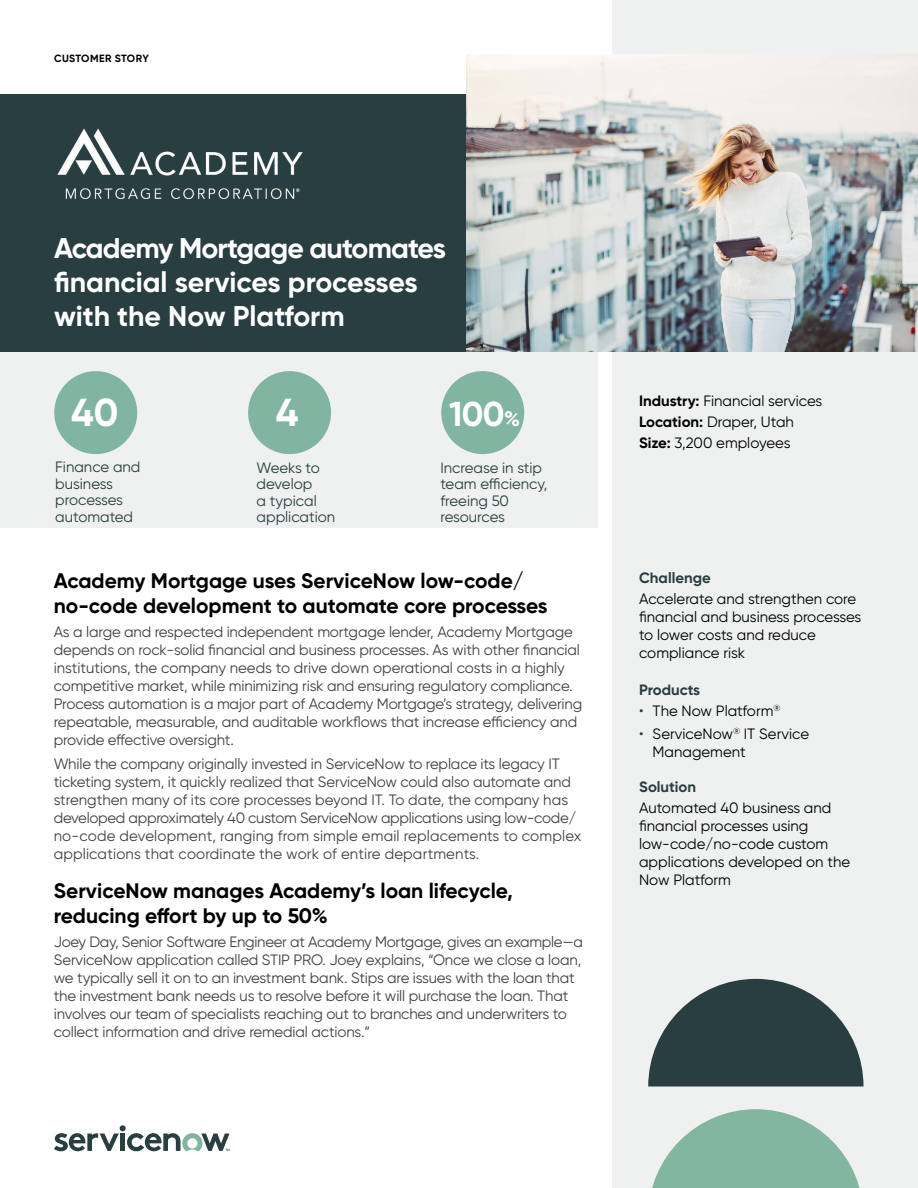
<style>
.page{position:relative;width:918px;height:1188px;background:#fff}
.page>*{position:absolute;margin:0;border:0;box-sizing:border-box;transform-origin:0 0}
.t1{font:700 39px "Gilroy";color:#fff}
.t2{font:700 34.5px "Gilroy";color:#fff}
.t3{font:700 28.5px/34.2px "Gilroy";letter-spacing:-.02em;color:#fff}
.t4{font:700 21px/25.2px "Gilroy";color:#000}
.t5{font:15px/18px "Gilroy";letter-spacing:-.01em;color:#414042}
.t6{font:15px/18px "Gilroy";color:#000}
.t7{font:15px/16.5px "Gilroy";color:#293e40}
.t8{font:700 15px "Gilroy";color:#293e40}
.t9{font:700 10.5px "Gilroy";letter-spacing:.035em;color:#000}
.s1{font-size:21px}
.s2{font-weight:700}
.s3{color:#293e40}
</style>
<div class="page">
<div style="left:0;top:346px;width:598px;height:182px;background:#eff0f0"></div>
<div style="left:54px;top:371px;width:83px;height:83px;background:#81b5a1;border-radius:50%"></div>
<div style="left:248px;top:371px;width:83px;height:83px;background:#81b5a1;border-radius:50%"></div>
<div style="left:441px;top:371px;width:83px;height:83px;background:#81b5a1;border-radius:50%"></div>
<div style="left:612px;top:0;width:306px;height:1188px;background:#eff0f0"></div>
<svg style="left:648px;top:979px;width:216px;height:108px"></svg>
<svg style="left:652px;top:1109px;width:208px;height:79px"></svg>
<div style="left:0;top:94px;width:918px;height:258px;background:#293e40"></div>
<svg style="left:54px;top:1125px;width:176px;height:26px"></svg>
<img style="left:57px;top:128px;width:246px;height:71px">
<img style="left:466px;top:54px;width:452px;height:298px">
<p class="t9" style="left:54px;top:52px;width:96px">CUSTOMER STORY</p>
<h3 class="t3" style="left:54px;top:231px;width:393px">Academy Mortgage automates financial services processes with the Now Platform</h3>
<h1 class="t1" style="left:71px;top:388px;width:49px">40</h1>
<h1 class="t1" style="left:276px;top:388px;width:24px">4</h1>
<h2 class="t2" style="left:449px;top:392px;width:72px">100<span class="s1">%</span></h2>
<p class="t7" style="left:55px;top:459px;width:87px">Finance and business processes automated</p>
<p class="t7" style="left:257px;top:459px;width:80px">Weeks to develop<br>a typical application</p>
<p class="t7" style="left:440px;top:459px;width:108px">Increase in stip team efficiency, freeing 50 resources</p>
<h3 class="t4" style="left:54px;top:568px;width:495px">Academy Mortgage uses ServiceNow low-code/ no-code development to automate core processes</h3>
<p class="t5" style="left:54px;top:622px;width:530px">As a large and respected independent mortgage lender, Academy Mortgage depends on rock-solid financial and business processes. As with other financial institutions, the company needs to drive down operational costs in a highly competitive market, while minimizing risk and ensuring regulatory compliance.<br>Process automation is a major part of Academy Mortgage’s strategy, delivering repeatable, measurable, and auditable workflows that increase efficiency and provide effective oversight.</p>
<p class="t5" style="left:54px;top:755px;width:529px">While the company originally invested in ServiceNow to replace its legacy IT ticketing system, it quickly realized that ServiceNow could also automate and strengthen many of its core processes beyond IT. To date, the company has developed approximately 40 custom ServiceNow applications using low-code/ no-code development, ranging from simple email replacements to complex applications that coordinate the work of entire departments.</p>
<h3 class="t4" style="left:54px;top:878px;width:461px">ServiceNow manages Academy’s loan lifecycle, reducing effort by up to 50%</h3>
<p class="t5" style="left:54px;top:932px;width:531px">Joey Day, Senior Software Engineer at Academy Mortgage, gives an example—a ServiceNow application called STIP PRO. Joey explains, “Once we close a loan, we typically sell it on to an investment bank. Stips are issues with the loan that the investment bank needs us to resolve before it will purchase the loan. That involves our team of specialists reaching out to branches and underwriters to collect information and drive remedial actions.”</p>
<p class="t6" style="left:639px;top:390px;width:185px;line-height:21px"><span class="s2">Industry:</span> Financial services<br><span class="s2">Location:</span> Draper, Utah<br><span class="s2">Size:</span> 3,200 employees</p>
<p class="t8" style="left:639px;top:569px;width:73px">Challenge</p>
<p class="t6" style="left:639px;top:590px;width:224px">Accelerate and strengthen core financial and business processes to lower costs and reduce compliance risk</p>
<p class="t8" style="left:639px;top:680px;width:63px">Products</p>
<p class="t6" style="left:639px;top:701px;width:143px"><span class="s3">•</span> The Now Platform<sup>®</sup></p>
<p class="t6" style="left:653px;top:725px;width:158px;text-indent:-13px"><span class="s3">•</span> ServiceNow<sup>®</sup> IT Service<br>Management</p>
<p class="t8" style="left:639px;top:778px;width:59px">Solution</p>
<p class="t6" style="left:639px;top:799px;width:213px">Automated 40 business and financial processes using low-code/no-code custom applications developed on the<br>Now Platform</p>
</div>
